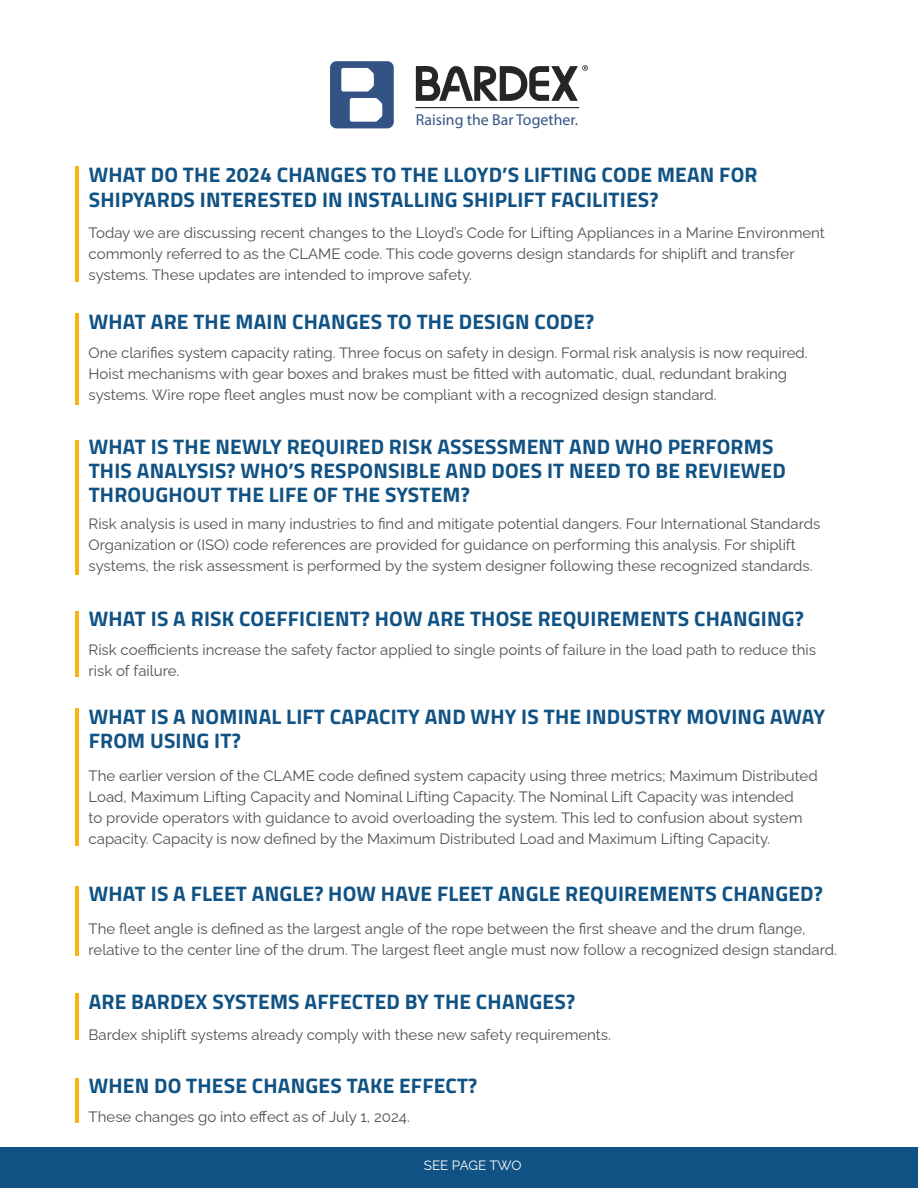
<style>
.page{position:relative;width:918px;height:1188px;background:#fff}
.page>*{position:absolute;margin:0;border:0;box-sizing:border-box;transform-origin:0 0}
.t1{font:700 21px/24px "Titillium Web";letter-spacing:.01em;color:#105284}
.t2{font:15.75px "Myriad Hebrew";color:#325483}
.t3{font:15px/21px "Raleway";color:#4e5050}
.t4{font:13.5px "Raleway";color:#fff}
</style>
<div class="page">
<div style="left:0;top:1147px;width:918px;height:41px;background:#105284"></div>
<svg style="left:330px;top:61px;width:64px;height:67px"></svg>
<hr style="left:415px;top:107px;width:164px;height:1px;background:#272525">
<svg style="left:416px;top:65px;width:172px;height:36px"></svg>
<hr style="left:75px;top:166px;width:4px;height:116px;background:#fcb316">
<hr style="left:75px;top:313px;width:4px;height:91px;background:#fcb316">
<hr style="left:75px;top:440px;width:4px;height:135px;background:#fcb316">
<hr style="left:75px;top:611px;width:4px;height:65px;background:#fcb316">
<hr style="left:75px;top:708px;width:4px;height:137px;background:#fcb316">
<hr style="left:75px;top:886px;width:4px;height:70px;background:#fcb316">
<hr style="left:75px;top:993px;width:4px;height:47px;background:#fcb316">
<hr style="left:75px;top:1078px;width:4px;height:44px;background:#fcb316">
<p class="t2" style="left:416px;top:111px;width:164px">Raising the Bar Together.</p>
<h1 class="t1" style="left:89px;top:160px;width:670px;line-height:25.5px">WHAT DO THE 2024 CHANGES TO THE LLOYD’S LIFTING CODE MEAN FOR<br>SHIPYARDS INTERESTED IN INSTALLING SHIPLIFT FACILITIES?</h1>
<p class="t3" style="left:89px;top:221px;width:738px">Today we are discussing recent changes to the Lloyd’s Code for Lifting Appliances in a Marine Environment commonly referred to as the CLAME code. This code governs design standards for shiplift and transfer systems. These updates are intended to improve safety.</p>
<h1 class="t1" style="left:89px;top:309px;width:507px">WHAT ARE THE MAIN CHANGES TO THE DESIGN CODE?</h1>
<p class="t3" style="left:89px;top:341px;width:721px">One clarifies system capacity rating. Three focus on safety in design. Formal risk analysis is now required.<br>Hoist mechanisms with gear boxes and brakes must be fitted with automatic, dual, redundant braking systems. Wire rope fleet angles must now be compliant with a recognized design standard.</p>
<h1 class="t1" style="left:89px;top:434px;width:699px">WHAT IS THE NEWLY REQUIRED RISK ASSESSMENT AND WHO PERFORMS<br>THIS ANALYSIS? WHO’S RESPONSIBLE AND DOES IT NEED TO BE REVIEWED<br>THROUGHOUT THE LIFE OF THE SYSTEM?</h1>
<p class="t3" style="left:89px;top:511px;width:733px">Risk analysis is used in many industries to find and mitigate potential dangers. Four International Standards<br>Organization or (ISO) code references are provided for guidance on performing this analysis. For shiplift systems, the risk assessment is performed by the system designer following these recognized standards.</p>
<h1 class="t1" style="left:89px;top:606px;width:717px">WHAT IS A RISK COEFFICIENT? HOW ARE THOSE REQUIREMENTS CHANGING?</h1>
<p class="t3" style="left:89px;top:637px;width:729px">Risk coefficients increase the safety factor applied to single points of failure in the load path to reduce this risk of failure.</p>
<h1 class="t1" style="left:89px;top:703px;width:738px">WHAT IS A NOMINAL LIFT CAPACITY AND WHY IS THE INDUSTRY MOVING AWAY<br>FROM USING IT?</h1>
<p class="t3" style="left:89px;top:764px;width:731px">The earlier version of the CLAME code defined system capacity using three metrics; Maximum Distributed Load, Maximum Lifting Capacity and Nominal Lifting Capacity. The Nominal Lift Capacity was intended<br>to provide operators with guidance to avoid overloading the system. This led to confusion about system capacity. Capacity is now defined by the Maximum Distributed Load and Maximum Lifting Capacity.</p>
<h1 class="t1" style="left:89px;top:881px;width:736px">WHAT IS A FLEET ANGLE? HOW HAVE FLEET ANGLE REQUIREMENTS CHANGED?</h1>
<p class="t3" style="left:89px;top:916px;width:750px">The fleet angle is defined as the largest angle of the rope between the first sheave and the drum flange, relative to the center line of the drum. The largest fleet angle must now follow a recognized design standard.</p>
<h1 class="t1" style="left:89px;top:988px;width:488px">ARE BARDEX SYSTEMS AFFECTED BY THE CHANGES?</h1>
<p class="t3" style="left:89px;top:1022px;width:524px">Bardex shiplift systems already comply with these new safety requirements.</p>
<h1 class="t1" style="left:89px;top:1073px;width:390px">WHEN DO THESE CHANGES TAKE EFFECT?</h1>
<p class="t3" style="left:89px;top:1105px;width:323px">These changes go into effect as of July 1, 2024.</p>
<p class="t4" style="left:424px;top:1155px;width:99px">SEE PAGE TWO</p>
</div>
